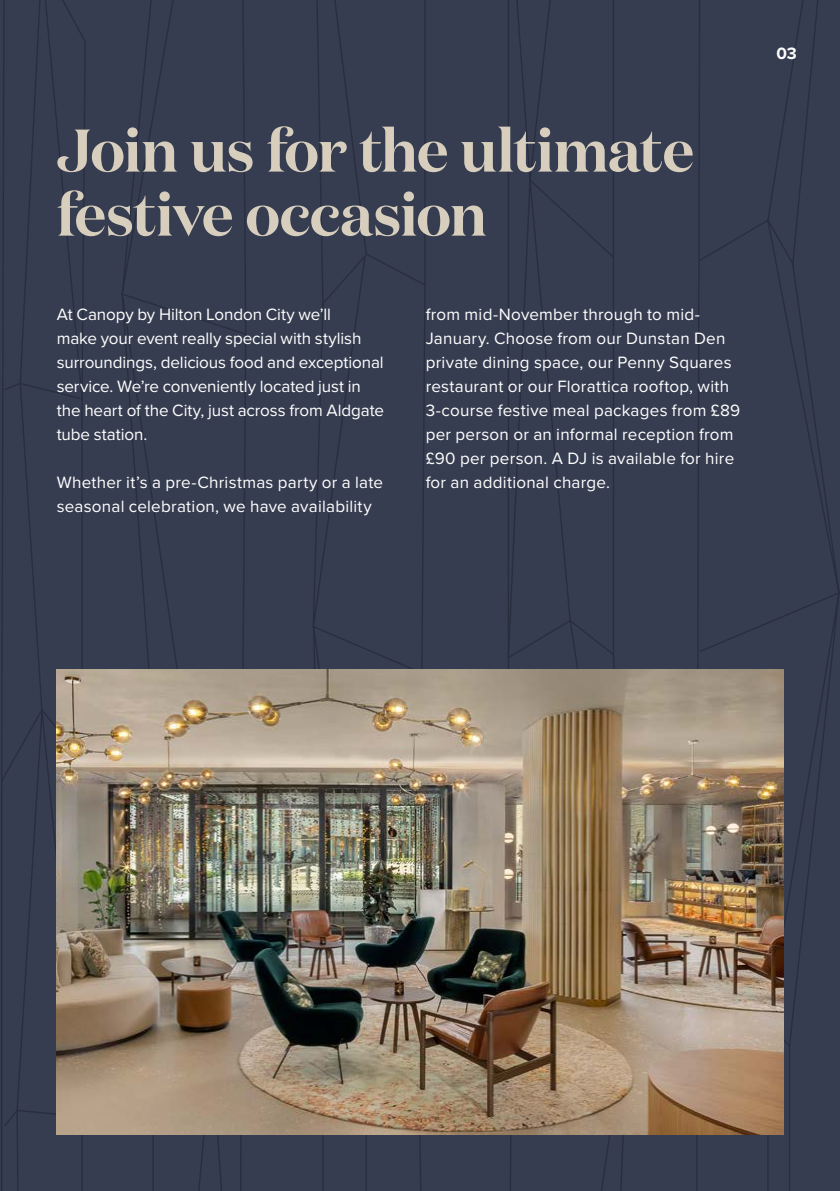
<style>
.page{position:relative;width:840px;height:1191px;background:#fff}
.page>*{position:absolute;margin:0;border:0;box-sizing:border-box;transform-origin:0 0}
.t1{font:600 60px/64px "Test Domaine Display";letter-spacing:-.015em;color:#d7cebe}
.t2{font:17px/24px "Proxima Nova";letter-spacing:.01em;color:#fff}
.t3{font:700 17px "Proxima Nova";color:#fff}
</style>
<div class="page">
<div style="left:0;top:0;width:839px;height:1191px;background:#363d50"></div>
<img style="left:57px;top:669px;width:725px;height:465px">
<h1 class="t1" style="left:57px;top:118px;width:638px">Join us for the ultimate festive occasion</h1>
<p class="t2" style="left:57px;top:301px;width:329px">At Canopy by Hilton London City we’ll<br>make your event really special with stylish surroundings, delicious food and exceptional service. We’re conveniently located just in the heart of the City, just across from Aldgate tube station.</p>
<p class="t2" style="left:57px;top:469px;width:328px">Whether it’s a pre-Christmas party or a late seasonal celebration, we have availability</p>
<p class="t2" style="left:425px;top:301px;width:316px">from mid-November through to mid-January. Choose from our Dunstan Den private dining space, our Penny Squares restaurant or our Florattica rooftop, with 3-course festive meal packages from £89 per person or an informal reception from £90 per person. A DJ is available for hire for an additional charge.</p>
<p class="t3" style="left:775px;top:41px;width:22px">03</p>
</div>
